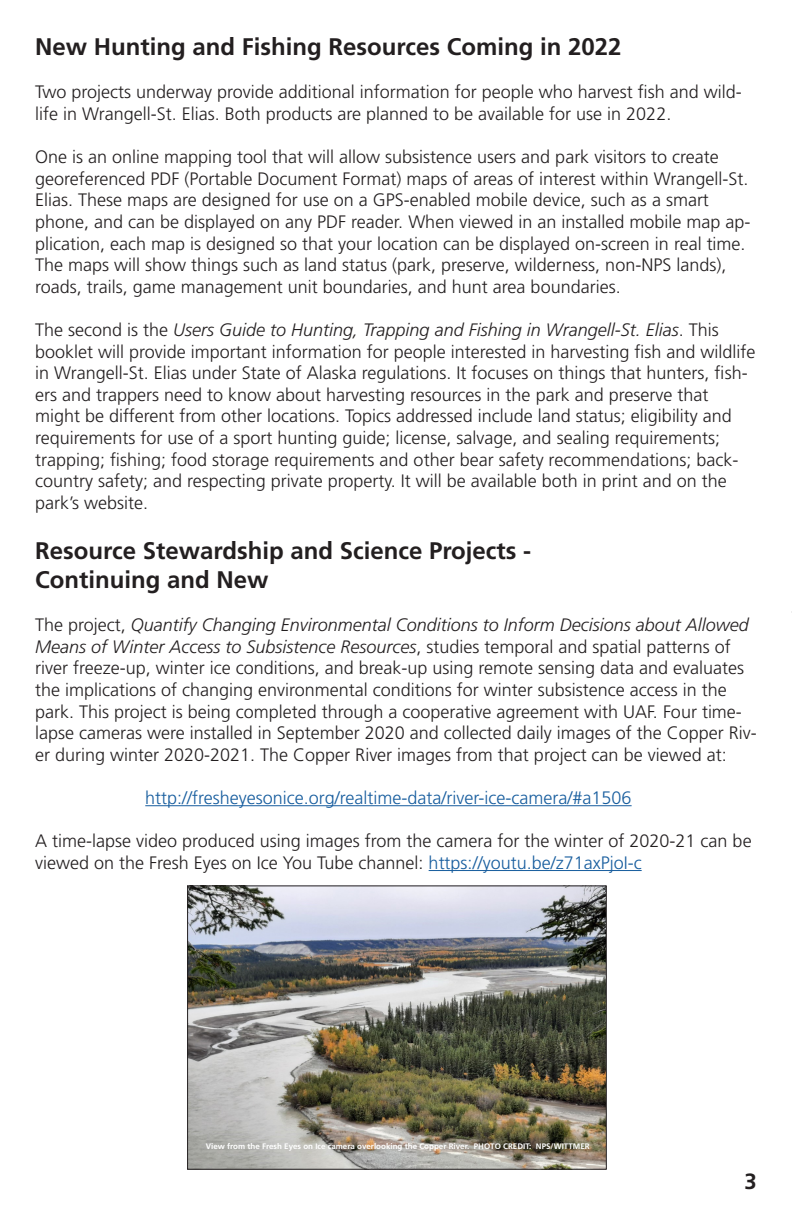
<style>
.page{position:relative;width:792px;height:1224px;background:#fff}
.page>*{position:absolute;margin:0;border:0;box-sizing:border-box;transform-origin:0 0}
.t1{font:700 24px/28.8px "Frutiger LT Std";color:#231f20}
.t2{font:700 22px "Frutiger LT Std";color:#231f20}
.t3{font:300 18px/21.6px "Frutiger LT Std";color:#231f20}
.t4{font:300 18px "Frutiger LT Std";color:#175d9e}
.t5{font:700 8px "Frutiger LT Std";color:#fff}
.s1{font-style:italic}
.s2{color:#175d9e}
</style>
<div class="page">
<hr style="left:145px;top:805px;width:487px;height:1px;background:#175d9e">
<hr style="left:429px;top:870px;width:213px;height:1px;background:#175d9e">
<img style="left:189px;top:887px;width:416px;height:281px">
<div style="left:187px;top:885px;width:420px;height:285px;border:1px solid #231f20"></div>
<h1 class="t1" style="left:35px;top:33px;width:588px">New Hunting and Fishing Resources Coming in 2022</h1>
<p class="t3" style="left:35px;top:82px;width:708px">Two projects underway provide additional information for people who harvest fsh and wild&shy;life in Wrangell-St. Elias. Both products are planned to be available for use in 2022.</p>
<p class="t3" style="left:35px;top:146px;width:717px">One is an online mapping tool that will allow subsistence users and park visitors to create georeferenced PDF (Portable Document Format) maps of areas of interest within Wrangell-St.<br>Elias. These maps are designed for use on a GPS-enabled mobile device, such as a smart phone, and can be displayed on any PDF reader. When viewed in an installed mobile map ap&shy;plication, each map is designed so that your location can be displayed on-screen in real time.<br>The maps will show things such as land status (park, preserve, wilderness, non-NPS lands), roads, trails, game management unit boundaries, and hunt area boundaries.</p>
<p class="t3" style="left:35px;top:319px;width:722px">The second is the <span class="s1">Users Guide to Hunting, Trapping and Fishing in Wrangell-St. Elias</span>. This booklet will provide important information for people interested in harvesting fsh and wildlife in Wrangell-St. Elias under State of Alaska regulations. It focuses on things that hunters, fsh&shy;ers and trappers need to know about harvesting resources in the park and preserve that might be different from other locations. Topics addressed include land status; eligibility and requirements for use of a sport hunting guide; license, salvage, and sealing requirements; trapping; fshing; food storage requirements and other bear safety recommendations; back&shy;country safety; and respecting private property. It will be available both in print and on the park’s website.</p>
<h2 class="t1" style="left:35px;top:537px;width:498px">Resource Stewardship and Science Projects -<br>Continuing and New</h2>
<p class="t3" style="left:35px;top:614px;width:723px">The project, <span class="s1">Quantify Changing Environmental Conditions to Inform Decisions about Allowed Means of Winter Access to Subsistence Resources</span>, studies temporal and spatial patterns of river freeze-up, winter ice conditions, and break-up using remote sensing data and evaluates the implications of changing environmental conditions for winter subsistence access in the park. This project is being completed through a cooperative agreement with UAF. Four time&shy;lapse cameras were installed in September 2020 and collected daily images of the Copper Riv&shy;er during winter 2020-2021. The Copper River images from that project can be viewed at:</p>
<p class="t4" style="left:145px;top:788px;width:488px">http://fresheyesonice.org/realtime-data/river-ice-camera/#a1506</p>
<p class="t3" style="left:35px;top:830px;width:718px">A time-lapse video produced using images from the camera for the winter of 2020-21 can be viewed on the Fresh Eyes on Ice You Tube channel: <span class="s2">https://youtu.be/z71axPjoI-c</span></p>
<p class="t5" style="left:206px;top:1141px;width:385px">View from the Fresh Eyes on Ice camera overlooking the Copper River. PHOTO CREDIT: NPS/WITTMER</p>
<p class="t2" style="left:745px;top:1168px;width:14px">3</p>
</div>
